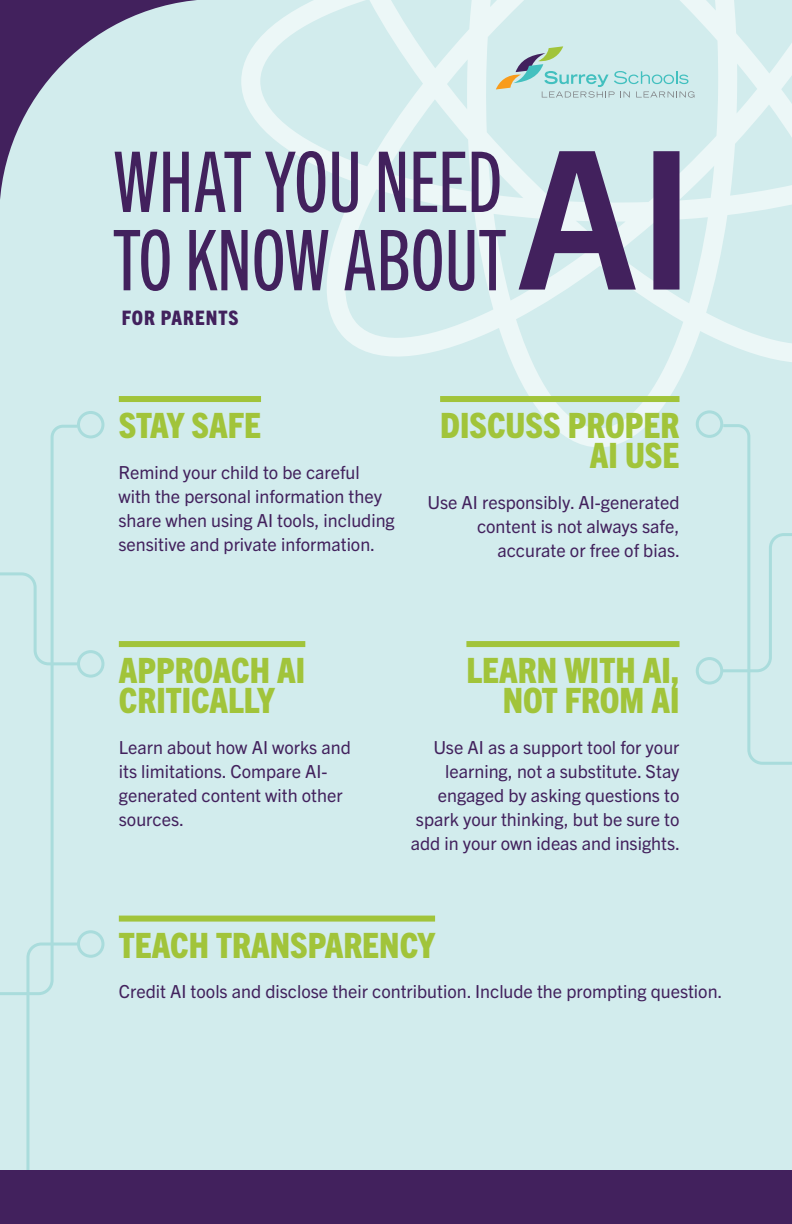
<style>
.page{position:relative;width:792px;height:1224px;background:#d2eced}
.page>*{position:absolute;margin:0;border:0;box-sizing:border-box;transform-origin:0 0}
.t1{font:84px "Trade Gothic Next LT Pro Cm";color:#42215d}
.t2{font:800 condensed 35px/30px "Trade Gothic Next LT Pro";color:#a1c43a;text-align:right}
.t3{font:800 condensed 20px "Trade Gothic Next LT Pro";letter-spacing:.05em;color:#42215d}
.body{font:18px/24px "Trade Gothic Next LT Pro";color:#42215d}
</style>
<div class="page">
<svg style="left:241px;top:0;width:551px;height:447px"></svg>
<svg style="left:519px;top:151px;width:161px;height:139px"></svg>
<svg style="left:0;top:0;width:197px;height:199px"></svg>
<svg style="left:496px;top:46px;width:199px;height:52px"></svg>
<div style="left:0;top:1170px;width:792px;height:54px;background:#42215d"></div>
<div style="left:119px;top:396px;width:142px;height:6px;background:#a1c43a"></div>
<div style="left:440px;top:396px;width:240px;height:6px;background:#a1c43a"></div>
<div style="left:119px;top:641px;width:186px;height:6px;background:#a1c43a"></div>
<div style="left:466px;top:641px;width:214px;height:6px;background:#a1c43a"></div>
<div style="left:119px;top:916px;width:316px;height:6px;background:#a1c43a"></div>
<div style="left:77px;top:411px;width:27px;height:27px;border:3px solid #a9dcdc;border-radius:50%"></div>
<div style="left:77px;top:650px;width:27px;height:28px;border:3px solid #a9dcdc;border-radius:50%"></div>
<div style="left:77px;top:930px;width:27px;height:28px;border:3px solid #a9dcdc;border-radius:50%"></div>
<svg style="left:0;top:423px;width:81px;height:572px"></svg>
<svg style="left:0;top:571px;width:80px;height:96px"></svg>
<svg style="left:25px;top:941px;width:55px;height:229px"></svg>
<div style="left:696px;top:410px;width:27px;height:28px;border:3px solid #a9dcdc;border-radius:50%"></div>
<div style="left:696px;top:657px;width:27px;height:28px;border:3px solid #a9dcdc;border-radius:50%"></div>
<svg style="left:719px;top:423px;width:73px;height:342px"></svg>
<p class="t1" style="left:113px;top:125px;width:391px">WHAT YOU NEED</p>
<p class="t1" style="left:113px;top:204px;width:395px">TO KNOW ABOUT</p>
<p class="t3" style="left:122px;top:304px;width:118px">FOR PARENTS</p>
<h1 class="t2" style="left:119px;top:408px;width:144px">STAY SAFE</h1>
<p class="body" style="left:118px;top:459px;width:278px">Remind your child to be careful with the personal information they share when using AI tools, including sensitive and private information.</p>
<h1 class="t2" style="left:440px;top:408px;width:241px">DISCUSS PROPER<br>AI USE</h1>
<p class="body" style="left:428px;top:490px;width:254px;text-align:right">Use AI responsibly. AI-generated content is not always safe, accurate or free of bias.</p>
<h1 class="t2" style="left:119px;top:653px;width:188px;text-align:left">APPROACH AI<br>CRITICALLY</h1>
<h1 class="t2" style="left:466px;top:653px;width:215px">LEARN WITH AI,<br>NOT FROM AI</h1>
<p class="body" style="left:119px;top:734px;width:234px">Learn about how AI works and its limitations. Compare AI&shy;generated content with other sources.</p>
<p class="body" style="left:411px;top:734px;width:271px;text-align:right">Use AI as a support tool for your learning, not a substitute. Stay engaged by asking questions to spark your thinking, but be sure to add in your own ideas and insights.</p>
<h1 class="t2" style="left:119px;top:928px;width:318px">TEACH TRANSPARENCY</h1>
<p class="body" style="left:119px;top:979px;width:605px">Credit AI tools and disclose their contribution. Include the prompting question.</p>
</div>
